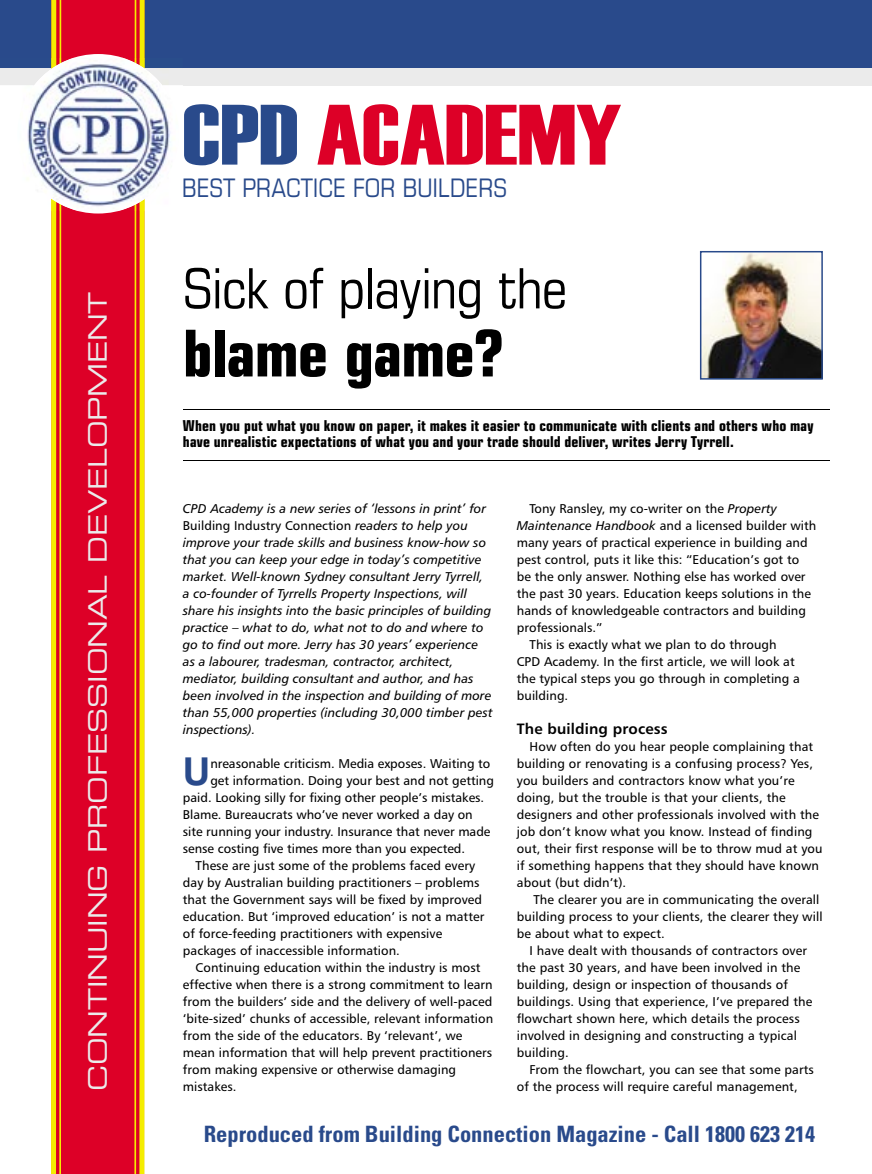
<style>
.page{position:relative;width:872px;height:1174px;background:#fff}
.page>*{position:absolute;margin:0;border:0;box-sizing:border-box;transform-origin:0 0}
.t1{font:700 condensed 64.5px "Eurostile";letter-spacing:-.015em;color:#000}
.t2{font:condensed 55.5px "Eurostile";letter-spacing:-.015em;color:#000}
.t3{font:700 38.25px "Swiss 721 BT";color:#294a8b}
.t4{font:25.5px "Eurostile Extended Two";letter-spacing:-.005em;color:#ebebeb}
.t5{font:condensed 25.5px "Eurostile";color:#294a8b}
.t6{font:700 condensed 22.5px "Univers";color:#294a8b}
.t7{font:700 condensed 15px/16.5px "Eurostile";letter-spacing:.01em;color:#000}
.t8{font:15px "Humanist 777 BT Bold B";letter-spacing:.01em;color:#000}
.t9{font:12.75px/17px "Humanist 777 BT Roman B";letter-spacing:.005em;color:#000}
.t10{font:12.75px/17px "Humanist 777 BT Italic B";letter-spacing:.005em;color:#000}
.s1{font-family:"Humanist 777 BT Italic B"}
</style>
<div class="page">
<div style="left:0;top:0;width:872px;height:81px;background:#294a8b"></div>
<div style="left:0;top:68px;width:872px;height:17px;background:#ebebeb"></div>
<div style="left:51px;top:0;width:93px;height:1174px;background:#dd0027"></div>
<hr style="left:59px;top:0;width:2px;height:1174px;background:#f4ed00">
<div style="left:51px;top:0;width:5px;height:1174px;background:#f4ed00"></div>
<div style="left:139px;top:0;width:6px;height:1174px;background:#f4ed00"></div>
<hr style="left:134px;top:0;width:2px;height:1174px;background:#f4ed00">
<img style="left:27px;top:58px;width:144px;height:153px">
<hr style="left:183px;top:409px;width:646px;height:1px;background:#000">
<hr style="left:183px;top:460px;width:646px;height:1px;background:#000">
<img style="left:700px;top:251px;width:123px;height:128px">
<svg style="left:184px;top:104px;width:113px;height:61px"></svg>
<svg style="left:317px;top:104px;width:304px;height:61px"></svg>
<h3 class="t4" style="left:80px;top:1091px;width:801px;rotate:-90deg">CONTINUING PROFESSIONAL DEVELOPMENT</h3>
<h3 class="t5" style="left:182px;top:172px;width:326px">BEST PRACTICE FOR BUILDERS</h3>
<h2 class="t2" style="left:183px;top:255px;width:386px">Sick of playing the</h2>
<h1 class="t1" style="left:183px;top:314px;width:321px">blame game?</h1>
<p class="t7" style="left:183px;top:417px;width:632px">When you put what you know on paper, it makes it easier to communicate with clients and others who may have unrealistic expectations of what you and your trade should deliver, writes Jerry Tyrrell.</p>
<p class="t10" style="left:183px;top:499px;width:305px">CPD Academy is a new series of ‘lessons in print’ for</p>
<p class="t9" style="left:183px;top:516px;width:286px">Building Industry Connection <span class="s1">readers to help you</span></p>
<p class="t10" style="left:183px;top:533px;width:311px">improve your trade skills and business know-how so that you can keep your edge in today’s competitive market. Well-known Sydney consultant Jerry Tyrrell, a co-founder of Tyrrells Property Inspections, will share his insights into the basic principles of building practice – what to do, what not to do and where to go to find out more. Jerry has 30 years’ experience as a labourer, tradesman, contractor, architect, mediator, building consultant and author, and has been involved in the inspection and building of more than 55,000 properties (including 30,000 timber pest inspections).</p>
<h3 class="t3" style="left:183px;top:748px;width:29px">U</h3>
<p class="t9" style="left:210px;top:754px;width:281px">nreasonable criticism. Media exposes. Waiting to</p>
<p class="t9" style="left:210px;top:771px;width:285px">get information. Doing your best and not getting</p>
<p class="t9" style="left:183px;top:788px;width:303px">paid. Looking silly for fixing other people’s mistakes.</p>
<p class="t9" style="left:183px;top:805px;width:291px">Blame. Bureaucrats who’ve never worked a day on</p>
<p class="t9" style="left:183px;top:822px;width:309px">site running your industry. Insurance that never made</p>
<p class="t9" style="left:183px;top:839px;width:284px">sense costing five times more than you expected.</p>
<p class="t9" style="left:196px;top:856px;width:281px">These are just some of the problems faced every</p>
<p class="t9" style="left:183px;top:873px;width:298px">day by Australian building practitioners – problems</p>
<p class="t9" style="left:183px;top:890px;width:301px">that the Government says will be fixed by improved</p>
<p class="t9" style="left:183px;top:907px;width:303px">education. But ‘improved education’ is not a matter</p>
<p class="t9" style="left:183px;top:924px;width:261px">of force-feeding practitioners with expensive</p>
<p class="t9" style="left:183px;top:941px;width:218px">packages of inaccessible information.</p>
<p class="t9" style="left:196px;top:958px;width:286px">Continuing education within the industry is most</p>
<p class="t9" style="left:183px;top:975px;width:311px">effective when there is a strong commitment to learn</p>
<p class="t9" style="left:183px;top:992px;width:311px">from the builders’ side and the delivery of well-paced</p>
<p class="t9" style="left:183px;top:1009px;width:312px">‘bite-sized’ chunks of accessible, relevant information</p>
<p class="t9" style="left:183px;top:1026px;width:281px">from the side of the educators. By ‘relevant’, we</p>
<p class="t9" style="left:183px;top:1043px;width:311px">mean information that will help prevent practitioners</p>
<p class="t9" style="left:183px;top:1060px;width:275px">from making expensive or otherwise damaging</p>
<p class="t9" style="left:183px;top:1077px;width:55px">mistakes.</p>
<p class="t9" style="left:529px;top:499px;width:249px">Tony Ransley, my co-writer on the <span class="s1">Property</span></p>
<p class="t9" style="left:517px;top:516px;width:301px"><span class="s1">Maintenance Handbook</span> and a licensed builder with</p>
<p class="t9" style="left:517px;top:533px;width:292px">many years of practical experience in building and</p>
<p class="t9" style="left:517px;top:550px;width:284px">pest control, puts it like this: “Education’s got to</p>
<p class="t9" style="left:517px;top:567px;width:290px">be the only answer. Nothing else has worked over</p>
<p class="t9" style="left:517px;top:584px;width:296px">the past 30 years. Education keeps solutions in the</p>
<p class="t9" style="left:517px;top:601px;width:291px">hands of knowledgeable contractors and building</p>
<p class="t9" style="left:517px;top:618px;width:87px">professionals.”</p>
<p class="t9" style="left:529px;top:635px;width:249px">This is exactly what we plan to do through</p>
<p class="t9" style="left:517px;top:652px;width:279px">CPD Academy. In the first article, we will look at</p>
<p class="t9" style="left:517px;top:669px;width:285px">the typical steps you go through in completing a</p>
<p class="t9" style="left:517px;top:686px;width:53px">building.</p>
<p class="t8" style="left:517px;top:719px;width:152px">The building process</p>
<p class="t9" style="left:517px;top:737px;width:307px;text-indent:13px">How often do you hear people complaining that building or renovating is a confusing process? Yes, you builders and contractors know what you’re doing, but the trouble is that your clients, the designers and other professionals involved with the job don’t know what you know. Instead of finding out, their first response will be to throw mud at you if something happens that they should have known about (but didn’t).</p>
<p class="t9" style="left:517px;top:890px;width:307px;text-indent:17px">The clearer you are in communicating the overall building process to your clients, the clearer they will be about what to expect.</p>
<p class="t9" style="left:517px;top:941px;width:297px;text-indent:13px">I have dealt with thousands of contractors over the past 30 years, and have been involved in the building, design or inspection of thousands of buildings. Using that experience, I’ve prepared the flowchart shown here, which details the process involved in designing and constructing a typical building.</p>
<p class="t9" style="left:517px;top:1060px;width:299px;text-indent:13px">From the flowchart, you can see that some parts of the process will require careful management,</p>
<h3 class="t6" style="left:204px;top:1120px;width:613px">Reproduced from Building Connection Magazine - Call 1800 623 214</h3>
</div>
